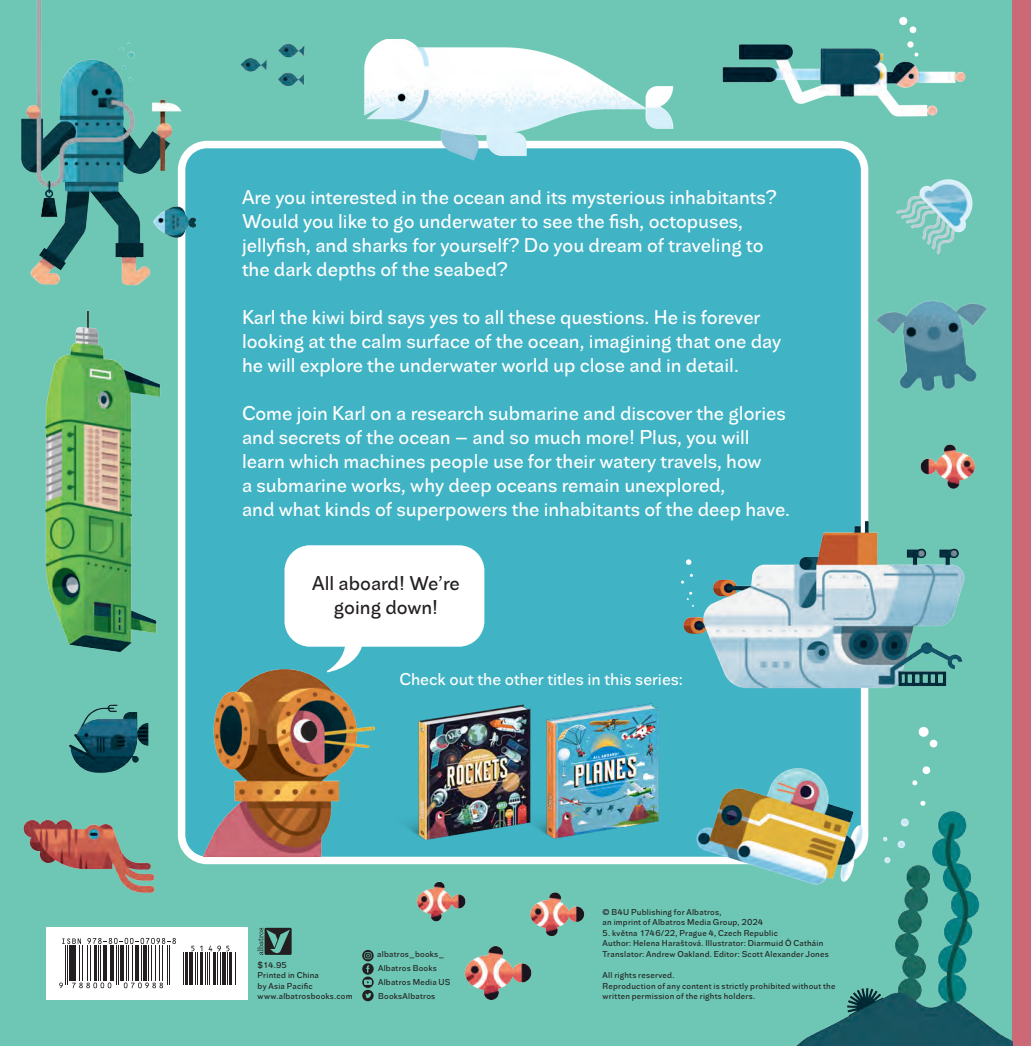
<style>
.page{position:relative;width:1031px;height:1046px;background:#6dc7b4}
.page>*{position:absolute;margin:0;border:0;box-sizing:border-box;transform-origin:0 0}
.Text{font:21px/24px "Splendid Sans Text";color:#fff}
.Text-2{font:21px/24px "Splendid Sans Text";color:#231f20;text-align:center}
.Text-3{font:18px "Splendid Sans Text";color:#fff}
.Základní_odstavec{font:9px/10.5px "Splendid Sans Text";letter-spacing:.025em;color:#231f20}
</style>
<div class="page">
<div style="left:182px;top:145px;width:682px;height:715px;background:#40b3c5;border-radius:26px"></div>
<div style="left:178px;top:141px;width:690px;height:723px;border:8px solid #fff;border-radius:26px"></div>
<div style="left:1012px;top:0;width:19px;height:1046px;background:#cc6976"></div>
<img style="left:187px;top:669px;width:201px;height:196px">
<img style="left:681px;top:507px;width:284px;height:207px">
<img style="left:672px;top:788px;width:64px;height:77px">
<img style="left:465px;top:892px;width:120px;height:108px">
<img style="left:416px;top:881px;width:57px;height:46px">
<img style="left:920px;top:444px;width:56px;height:45px">
<img style="left:45px;top:310px;width:116px;height:342px">
<img style="left:896px;top:179px;width:77px;height:76px">
<img style="left:863px;top:280px;width:125px;height:130px">
<img style="left:240px;top:43px;width:65px;height:44px">
<img style="left:736px;top:714px;width:276px;height:332px">
<img style="left:350px;top:39px;width:333px;height:122px">
<img style="left:722px;top:16px;width:244px;height:101px">
<img style="left:21px;top:0;width:213px;height:290px">
<img style="left:69px;top:704px;width:80px;height:69px">
<img style="left:23px;top:819px;width:132px;height:74px">
<div style="left:284px;top:545px;width:200px;height:102px;background:#fff;border-radius:26px"></div>
<svg style="left:326px;top:646px;width:29px;height:27px"></svg>
<img style="left:355px;top:635px;width:129px;height:219px">
<img style="left:484px;top:703px;width:191px;height:145px">
<div style="left:47px;top:927px;width:201px;height:72px;background:#fff"></div>
<svg style="left:258px;top:928px;width:34px;height:27px"></svg>
<svg style="left:362px;top:950px;width:12px;height:51px"></svg>
<hr style="left:65px;top:945px;width:1px;height:40px;background:#231f20">
<hr style="left:67px;top:945px;width:1px;height:40px;background:#231f20">
<hr style="left:69px;top:945px;width:3px;height:36px;background:#231f20">
<hr style="left:73px;top:945px;width:2px;height:36px;background:#231f20">
<hr style="left:79px;top:945px;width:1px;height:36px;background:#231f20">
<hr style="left:82px;top:945px;width:1px;height:36px;background:#231f20">
<hr style="left:87px;top:945px;width:1px;height:36px;background:#231f20">
<hr style="left:90px;top:945px;width:1px;height:36px;background:#231f20">
<hr style="left:95px;top:945px;width:2px;height:36px;background:#231f20">
<hr style="left:98px;top:945px;width:1px;height:36px;background:#231f20">
<hr style="left:100px;top:945px;width:1px;height:36px;background:#231f20">
<hr style="left:103px;top:945px;width:4px;height:36px;background:#231f20">
<hr style="left:110px;top:945px;width:2px;height:36px;background:#231f20">
<hr style="left:113px;top:945px;width:1px;height:36px;background:#231f20">
<hr style="left:116px;top:945px;width:1px;height:40px;background:#231f20">
<hr style="left:118px;top:945px;width:1px;height:40px;background:#231f20">
<hr style="left:120px;top:945px;width:3px;height:36px;background:#231f20">
<hr style="left:126px;top:945px;width:1px;height:36px;background:#231f20">
<hr style="left:128px;top:945px;width:1px;height:36px;background:#231f20">
<hr style="left:132px;top:945px;width:1px;height:36px;background:#231f20">
<hr style="left:136px;top:945px;width:3px;height:36px;background:#231f20">
<hr style="left:141px;top:945px;width:1px;height:36px;background:#231f20">
<hr style="left:143px;top:945px;width:4px;height:36px;background:#231f20">
<hr style="left:148px;top:945px;width:1px;height:36px;background:#231f20">
<hr style="left:151px;top:945px;width:1px;height:36px;background:#231f20">
<hr style="left:155px;top:945px;width:1px;height:36px;background:#231f20">
<hr style="left:159px;top:945px;width:1px;height:36px;background:#231f20">
<hr style="left:162px;top:945px;width:1px;height:36px;background:#231f20">
<hr style="left:167px;top:945px;width:1px;height:40px;background:#231f20">
<hr style="left:169px;top:945px;width:1px;height:40px;background:#231f20">
<hr style="left:183px;top:952px;width:1px;height:33px;background:#231f20">
<hr style="left:186px;top:952px;width:2px;height:33px;background:#231f20">
<hr style="left:189px;top:952px;width:3px;height:33px;background:#231f20">
<hr style="left:195px;top:952px;width:1px;height:33px;background:#231f20">
<hr style="left:197px;top:952px;width:1px;height:33px;background:#231f20">
<hr style="left:200px;top:952px;width:2px;height:33px;background:#231f20">
<hr style="left:205px;top:952px;width:1px;height:33px;background:#231f20">
<hr style="left:207px;top:952px;width:1px;height:33px;background:#231f20">
<hr style="left:209px;top:952px;width:1px;height:33px;background:#231f20">
<hr style="left:213px;top:952px;width:2px;height:33px;background:#231f20">
<hr style="left:217px;top:952px;width:1px;height:33px;background:#231f20">
<hr style="left:220px;top:952px;width:1px;height:33px;background:#231f20">
<hr style="left:222px;top:952px;width:3px;height:33px;background:#231f20">
<hr style="left:227px;top:952px;width:1px;height:33px;background:#231f20">
<hr style="left:229px;top:952px;width:2px;height:33px;background:#231f20">
<hr style="left:235px;top:952px;width:1px;height:33px;background:#231f20">
<svg style="left:59px;top:983px;width:4px;height:5px"></svg>
<svg style="left:72px;top:983px;width:39px;height:5px"></svg>
<svg style="left:62px;top:938px;width:19px;height:6px"></svg>
<svg style="left:87px;top:938px;width:89px;height:6px"></svg>
<svg style="left:124px;top:983px;width:39px;height:5px"></svg>
<svg style="left:191px;top:946px;width:3px;height:5px"></svg>
<svg style="left:209px;top:946px;width:20px;height:5px"></svg>
<p class="Text" style="left:242px;top:186px;width:536px">Are you interested in the ocean and its mysterious inhabitants?<br>Would you like to go underwater to see the fish, octopuses, jellyfish, and sharks for yourself? Do you dream of traveling to the dark depths of the seabed?</p>
<p class="Text" style="left:242px;top:306px;width:541px">Karl the kiwi bird says yes to all these questions. He is forever looking at the calm surface of the ocean, imagining that one day he will explore the underwater world up close and in detail.</p>
<p class="Text" style="left:242px;top:402px;width:549px">Come join Karl on a research submarine and discover the glories and secrets of the ocean – and so much more! Plus, you will learn which machines people use for their watery travels, how<br>a submarine works, why deep oceans remain unexplored,<br>and what kinds of superpowers the inhabitants of the deep have.</p>
<p class="Text-2" style="left:312px;top:572px;width:149px">All aboard! We’re going down!</p>
<p class="Text-3" style="left:399px;top:670px;width:285px">Check out the other titles in this series:</p>
<p class="Základní_odstavec" style="left:258px;top:960px;width:31px">$14.95</p>
<p class="Základní_odstavec" style="left:258px;top:970px;width:63px">Printed in China by Asia Pacific</p>
<p class="Základní_odstavec" style="left:258px;top:991px;width:97px">www.albatrosbooks.com</p>
<p class="Základní_odstavec" style="left:377px;top:949px;width:69px">albatros_books_</p>
<p class="Základní_odstavec" style="left:378px;top:991px;width:59px">BooksAlbatros</p>
<p class="Základní_odstavec" style="left:378px;top:963px;width:60px">Albatros Books</p>
<p class="Základní_odstavec" style="left:378px;top:977px;width:74px">Albatros Media US</p>
<p class="Základní_odstavec" style="left:603px;top:907px;width:120px">© B4U Publishing for Albatros,</p>
<p class="Základní_odstavec" style="left:603px;top:917px;width:162px">an imprint of Albatros Media Group, 2024</p>
<p class="Základní_odstavec" style="left:603px;top:928px;width:177px">5. května 1746/22, Prague 4, Czech Republic</p>
<p class="Základní_odstavec" style="left:603px;top:938px;width:222px">Author: Helena Haraštová. Illustrator: Diarmuid Ó Catháin</p>
<p class="Základní_odstavec" style="left:603px;top:949px;width:228px">Translator: Andrew Oakland. Editor: Scott Alexander Jones</p>
<p class="Základní_odstavec" style="left:603px;top:970px;width:73px">All rights reserved.</p>
<p class="Základní_odstavec" style="left:603px;top:981px;width:234px">Reproduction of any content is strictly prohibited without the written permission of the rights holders.</p>
</div>
